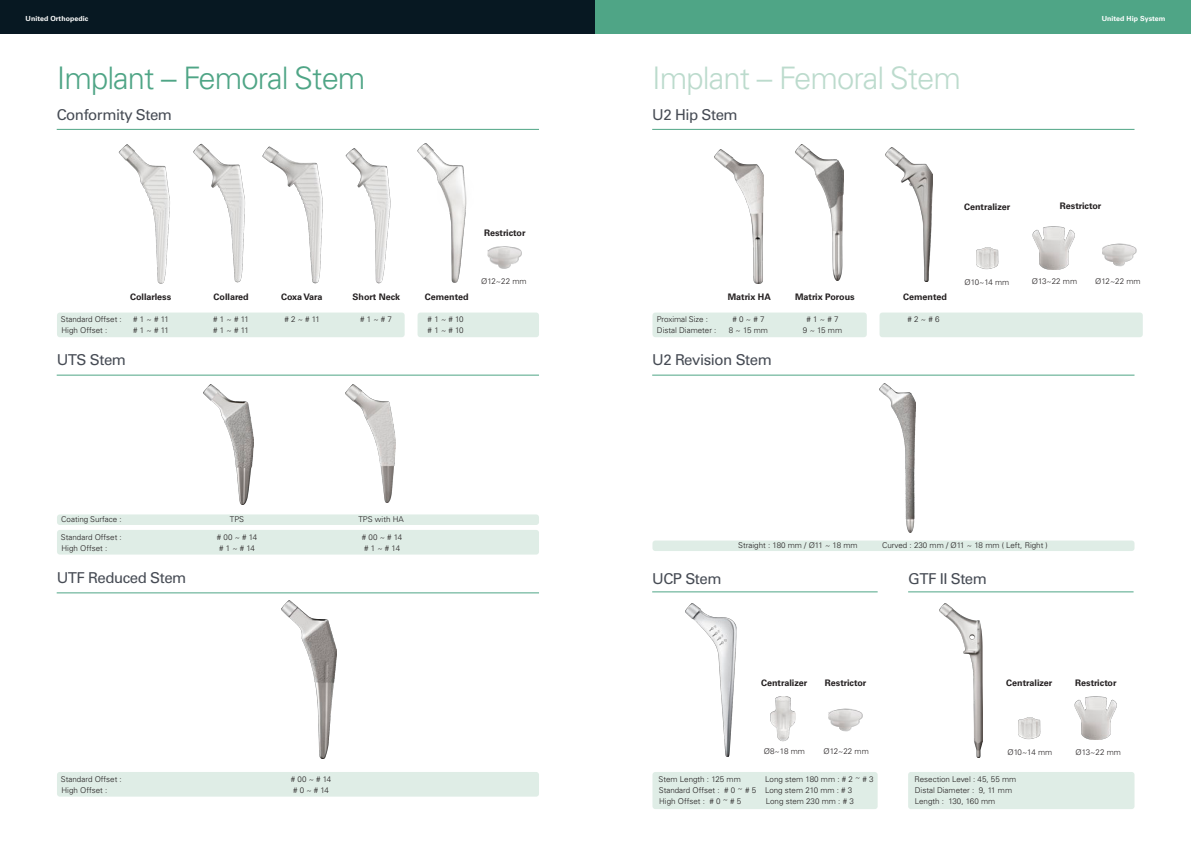
<style>
.page{position:relative;width:1191px;height:842px;background:#fff}
.page>*{position:absolute;margin:0;border:0;box-sizing:border-box;transform-origin:0 0}
.大標{font:300 31px "Univers LT Pro 45";letter-spacing:-.03em;color:#4fa586}
.大標-2{font:300 31px "Univers LT Pro 45";letter-spacing:-.03em;color:#bcdbcd}
.中標{font:15px "Univers LT Pro 55 Roman";letter-spacing:-.03em;color:#464b54}
.產品標{font:700 9px "Univers LT Pro 65";color:#231f20}
.t1{font:300 8px "Univers LT Pro 45";color:#231f20}
.t2{font:700 7px "Univers LT Pro 65";letter-spacing:.01em;color:#fff}
</style>
<div class="page">
<hr style="left:57px;top:129px;width:482px;height:1px;background:#4fa586">
<hr style="left:652px;top:129px;width:482px;height:1px;background:#4fa586">
<div style="left:57px;top:514px;width:482px;height:11px;background:#dfede6;border-radius:3px"></div>
<div style="left:652px;top:540px;width:482px;height:11px;background:#dfede6;border-radius:3px"></div>
<div style="left:57px;top:313px;width:348px;height:24px;background:#dfede6;border-radius:3px"></div>
<div style="left:652px;top:313px;width:214px;height:24px;background:#dfede6;border-radius:3px"></div>
<div style="left:879px;top:313px;width:263px;height:24px;background:#dfede6;border-radius:3px"></div>
<div style="left:57px;top:772px;width:482px;height:25px;background:#dfede6;border-radius:3px"></div>
<div style="left:652px;top:772px;width:225px;height:37px;background:#dfede6;border-radius:3px"></div>
<div style="left:908px;top:772px;width:226px;height:37px;background:#dfede6;border-radius:3px"></div>
<div style="left:57px;top:530px;width:482px;height:25px;background:#dfede6;border-radius:3px"></div>
<img style="left:262px;top:146px;width:61px;height:137px">
<img style="left:885px;top:148px;width:47px;height:134px">
<img style="left:879px;top:383px;width:36px;height:149px">
<img style="left:685px;top:603px;width:51px;height:153px">
<img style="left:939px;top:603px;width:43px;height:154px">
<img style="left:345px;top:148px;width:46px;height:135px">
<img style="left:417px;top:143px;width:50px;height:140px">
<img style="left:193px;top:143px;width:52px;height:140px">
<img style="left:795px;top:144px;width:48px;height:137px">
<img style="left:118px;top:144px;width:52px;height:139px">
<img style="left:714px;top:149px;width:49px;height:134px">
<img style="left:1102px;top:243px;width:35px;height:24px">
<img style="left:487px;top:246px;width:35px;height:23px">
<img style="left:976px;top:247px;width:23px;height:23px">
<img style="left:1018px;top:717px;width:23px;height:23px">
<img style="left:770px;top:696px;width:25px;height:46px">
<img style="left:281px;top:600px;width:56px;height:159px">
<img style="left:203px;top:385px;width:51px;height:119px">
<img style="left:345px;top:385px;width:51px;height:118px">
<hr style="left:57px;top:592px;width:482px;height:1px;background:#4fa586">
<hr style="left:57px;top:375px;width:482px;height:1px;background:#4fa586">
<hr style="left:652px;top:375px;width:482px;height:1px;background:#4fa586">
<img style="left:1032px;top:226px;width:43px;height:43px">
<img style="left:1074px;top:696px;width:43px;height:44px">
<div style="left:417px;top:313px;width:122px;height:24px;background:#dfede6;border-radius:3px"></div>
<hr style="left:652px;top:591px;width:225px;height:1px;background:#4fa586">
<hr style="left:908px;top:591px;width:225px;height:1px;background:#4fa586">
<img style="left:828px;top:708px;width:35px;height:24px">
<div style="left:0;top:0;width:595px;height:34px;background:#071822"></div>
<div style="left:595px;top:0;width:596px;height:34px;background:#4fa586"></div>
<p class="t2" style="left:26px;top:14px;width:64px">United Orthopedic</p>
<p class="t2" style="left:1101px;top:14px;width:65px">United Hip System</p>
<p class="大標" style="left:57px;top:58px;width:310px">Implant – Femoral Stem</p>
<p class="中標" style="left:57px;top:104px;width:117px">Conformity Stem</p>
<p class="大標-2" style="left:652px;top:58px;width:310px">Implant – Femoral Stem</p>
<p class="中標" style="left:652px;top:104px;width:87px">U2 Hip Stem</p>
<p class="產品標" style="left:484px;top:226px;width:43px">Restrictor</p>
<p class="產品標" style="left:964px;top:200px;width:48px">Centralizer</p>
<p class="t1" style="left:481px;top:276px;width:47px">Ø12~22 mm</p>
<p class="t1" style="left:964px;top:277px;width:46px">Ø10~14 mm</p>
<p class="產品標" style="left:130px;top:290px;width:43px">Collarless</p>
<p class="產品標" style="left:213px;top:290px;width:37px">Collared</p>
<p class="產品標" style="left:281px;top:290px;width:43px">Coxa Vara</p>
<p class="產品標" style="left:352px;top:290px;width:49px">Short Neck</p>
<p class="產品標" style="left:425px;top:290px;width:45px">Cemented</p>
<p class="產品標" style="left:728px;top:290px;width:45px">Matrix HA</p>
<p class="產品標" style="left:795px;top:290px;width:61px">Matrix Porous</p>
<p class="產品標" style="left:903px;top:290px;width:45px">Cemented</p>
<p class="t1" style="left:61px;top:314px;width:62px">Standard Offset :</p>
<p class="t1" style="left:133px;top:314px;width:37px"># 1 ~ # 11</p>
<p class="t1" style="left:213px;top:314px;width:37px"># 1 ~ # 11</p>
<p class="t1" style="left:284px;top:314px;width:37px"># 2 ~ # 11</p>
<p class="t1" style="left:360px;top:314px;width:33px"># 1 ~ # 7</p>
<p class="t1" style="left:61px;top:325px;width:47px">High Offset :</p>
<p class="t1" style="left:133px;top:325px;width:37px"># 1 ~ # 11</p>
<p class="t1" style="left:213px;top:325px;width:37px"># 1 ~ # 11</p>
<p class="t1" style="left:427px;top:314px;width:37px"># 1 ~ # 10</p>
<p class="t1" style="left:427px;top:325px;width:37px"># 1 ~ # 10</p>
<p class="t1" style="left:656px;top:314px;width:53px">Proximal Size :</p>
<p class="t1" style="left:732px;top:314px;width:33px"># 0 ~ # 7</p>
<p class="t1" style="left:806px;top:314px;width:33px"># 1 ~ # 7</p>
<p class="t1" style="left:657px;top:325px;width:61px">Distal Diameter :</p>
<p class="t1" style="left:729px;top:325px;width:41px">8 ~ 15 mm</p>
<p class="t1" style="left:803px;top:325px;width:41px">9 ~ 15 mm</p>
<p class="t1" style="left:907px;top:314px;width:33px"># 2 ~ # 6</p>
<p class="中標" style="left:57px;top:349px;width:71px">UTS Stem</p>
<p class="中標" style="left:652px;top:349px;width:121px">U2 Revision Stem</p>
<p class="產品標" style="left:1060px;top:199px;width:43px">Restrictor</p>
<p class="t1" style="left:1031px;top:276px;width:47px">Ø13~22 mm</p>
<p class="t1" style="left:1095px;top:276px;width:47px">Ø12~22 mm</p>
<p class="t1" style="left:61px;top:514px;width:62px">Coating Surface :</p>
<p class="t1" style="left:230px;top:514px;width:16px">TPS</p>
<p class="t1" style="left:358px;top:514px;width:47px">TPS with HA</p>
<p class="t1" style="left:61px;top:532px;width:62px">Standard Offset :</p>
<p class="t1" style="left:217px;top:532px;width:42px"># 00 ~ # 14</p>
<p class="t1" style="left:362px;top:532px;width:42px"># 00 ~ # 14</p>
<p class="t1" style="left:61px;top:543px;width:47px">High Offset :</p>
<p class="t1" style="left:219px;top:543px;width:38px"># 1 ~ # 14</p>
<p class="t1" style="left:364px;top:543px;width:38px"># 1 ~ # 14</p>
<p class="中標" style="left:57px;top:567px;width:131px">UTF Reduced Stem</p>
<p class="t1" style="left:61px;top:774px;width:62px">Standard Offset :</p>
<p class="t1" style="left:291px;top:774px;width:42px"># 00 ~ # 14</p>
<p class="t1" style="left:61px;top:785px;width:47px">High Offset :</p>
<p class="t1" style="left:293px;top:785px;width:38px"># 0 ~ # 14</p>
<p class="t1" style="left:738px;top:540px;width:121px">Straight : 180 mm / Ø11 ~ 18 mm</p>
<p class="t1" style="left:882px;top:540px;width:167px">Curved : 230 mm / Ø11 ~ 18 mm ( Left, Right )</p>
<p class="中標" style="left:652px;top:568px;width:71px">UCP Stem</p>
<p class="中標" style="left:908px;top:568px;width:80px">GTF II Stem</p>
<p class="產品標" style="left:761px;top:677px;width:48px">Centralizer</p>
<p class="產品標" style="left:825px;top:677px;width:43px">Restrictor</p>
<p class="產品標" style="left:1006px;top:677px;width:48px">Centralizer</p>
<p class="產品標" style="left:1075px;top:677px;width:43px">Restrictor</p>
<p class="t1" style="left:764px;top:746px;width:43px">Ø8~18 mm</p>
<p class="t1" style="left:823px;top:746px;width:47px">Ø12~22 mm</p>
<p class="t1" style="left:1007px;top:747px;width:46px">Ø10~14 mm</p>
<p class="t1" style="left:1075px;top:747px;width:47px">Ø13~22 mm</p>
<p class="t1" style="left:658px;top:774px;width:84px">Stem Length : 125 mm</p>
<p class="t1" style="left:765px;top:774px;width:110px">Long stem 180 mm : # 2 ~ # 3</p>
<p class="t1" style="left:659px;top:785px;width:195px">Standard Offset : # 0 ~ # 5 Long stem 210 mm : # 3</p>
<p class="t1" style="left:659px;top:796px;width:84px">High Offset : # 0 ~ # 5</p>
<p class="t1" style="left:766px;top:796px;width:89px">Long stem 230 mm : # 3</p>
<p class="t1" style="left:914px;top:774px;width:103px">Resection Level : 45, 55 mm</p>
<p class="t1" style="left:914px;top:785px;width:99px">Distal Diameter : 9, 11 mm</p>
<p class="t1" style="left:914px;top:796px;width:82px">Length : 130, 160 mm</p>
</div>
